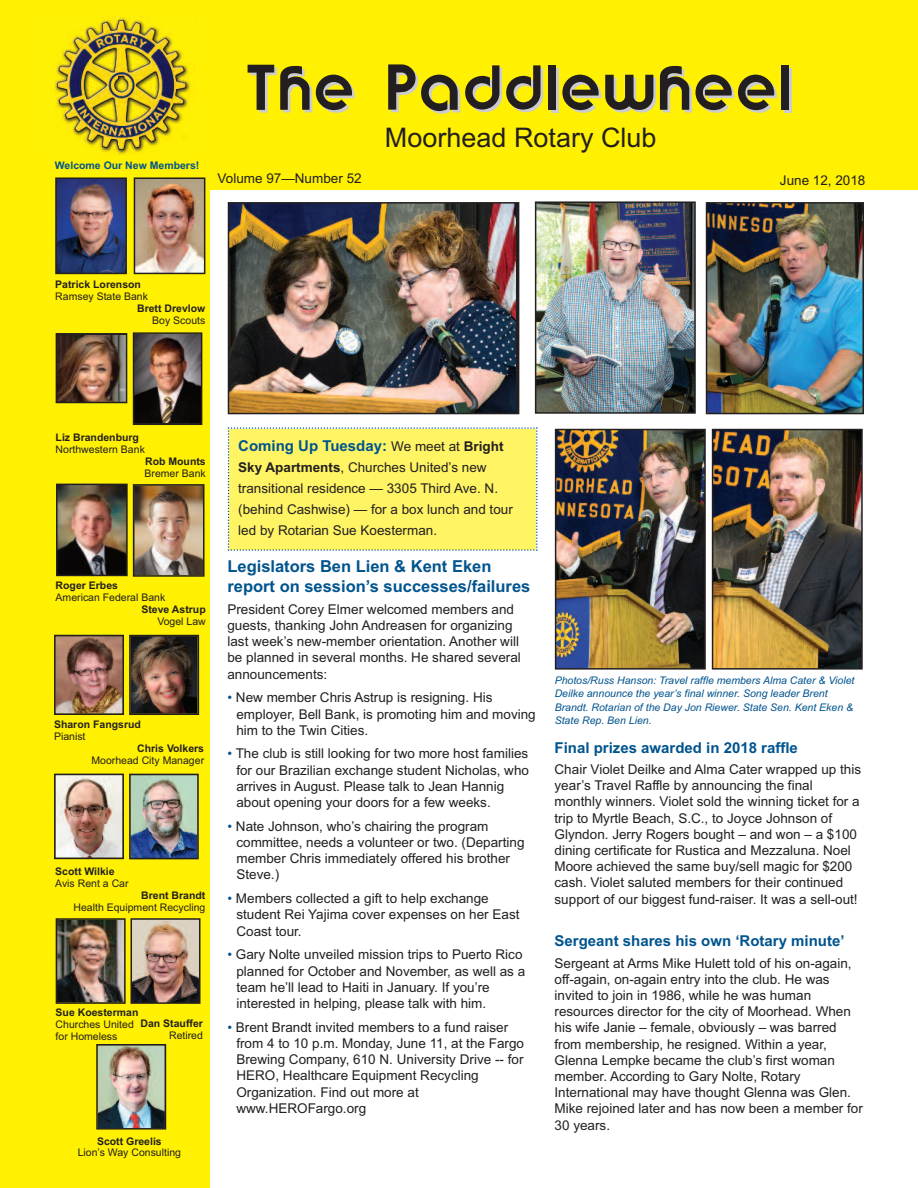
<style>
.page{position:relative;width:918px;height:1188px;background:#fff}
.page>*{position:absolute;margin:0;border:0;box-sizing:border-box;transform-origin:0 0}
.t1{font:54px "Brandish";letter-spacing:.05em;color:#231f20}
.t2{font:27px "Arial";color:#231f20}
.t3{font:700 16.5px/19.8px "Arial";color:#00548e}
.t4{font:700 15px "Arial";color:#00548e}
.t5{font:13.5px/16.2px "Arial";color:#231f20}
.t6{font:10.5px/12px "Arial";color:#231f20}
.t7{font:italic 10.5px/13.5px "Arial";color:#00548e}
.t8{font:700 10.5px "Arial";color:#231f20}
.t9{font:700 10.5px "Arial";color:#00548e}
.s1{font-weight:400;font-size:13.5px;color:#231f20}
.s2{font-size:13.5px;color:#231f20}
.s3{font-weight:700}
.s4{color:#00548e}
</style>
<div class="page">
<div style="left:0;top:0;width:210px;height:1188px;background:#fff101"></div>
<div style="left:0;top:0;width:918px;height:190px;background:#fff101"></div>
<img style="left:54px;top:16px;width:141px;height:139px">
<img style="left:58px;top:180px;width:66px;height:91px">
<div style="left:55px;top:177px;width:72px;height:97px;border:2px solid #231f20"></div>
<img style="left:59px;top:336px;width:65px;height:64px">
<div style="left:56px;top:333px;width:71px;height:70px;border:2px solid #231f20"></div>
<img style="left:137px;top:180px;width:65px;height:91px">
<div style="left:134px;top:177px;width:71px;height:97px;border:2px solid #231f20"></div>
<img style="left:136px;top:335px;width:63px;height:87px">
<div style="left:133px;top:332px;width:69px;height:93px;border:2px solid #231f20"></div>
<img style="left:59px;top:487px;width:66px;height:86px">
<div style="left:56px;top:484px;width:72px;height:92px;border:2px solid #231f20"></div>
<img style="left:136px;top:487px;width:66px;height:87px">
<div style="left:133px;top:484px;width:72px;height:93px;border:2px solid #231f20"></div>
<div style="left:228px;top:427px;width:310px;height:124px;background:#fff463"></div>
<img style="left:57px;top:638px;width:64px;height:74px">
<div style="left:54px;top:635px;width:70px;height:80px;border:2px solid #231f20"></div>
<img style="left:57px;top:777px;width:64px;height:79px">
<div style="left:54px;top:774px;width:70px;height:85px;border:2px solid #231f20"></div>
<img style="left:99px;top:1047px;width:64px;height:80px">
<div style="left:96px;top:1044px;width:70px;height:86px;border:2px solid #231f20"></div>
<img style="left:134px;top:921px;width:63px;height:80px">
<div style="left:131px;top:918px;width:69px;height:86px;border:2px solid #231f20"></div>
<img style="left:59px;top:921px;width:64px;height:80px">
<div style="left:56px;top:918px;width:70px;height:86px;border:2px solid #231f20"></div>
<img style="left:132px;top:638px;width:64px;height:74px">
<div style="left:129px;top:635px;width:70px;height:80px;border:2px solid #231f20"></div>
<img style="left:132px;top:777px;width:64px;height:79px">
<div style="left:129px;top:774px;width:70px;height:85px;border:2px solid #231f20"></div>
<img style="left:231px;top:205px;width:284px;height:206px">
<div style="left:228px;top:202px;width:291px;height:212px;border:2px solid #231f20"></div>
<img style="left:538px;top:204px;width:155px;height:207px">
<div style="left:535px;top:201px;width:161px;height:213px;border:2px solid #231f20"></div>
<img style="left:709px;top:205px;width:152px;height:206px">
<div style="left:706px;top:202px;width:158px;height:212px;border:2px solid #231f20"></div>
<img style="left:558px;top:432px;width:145px;height:235px">
<div style="left:555px;top:429px;width:151px;height:241px;border:2px solid #231f20"></div>
<img style="left:715px;top:432px;width:145px;height:235px">
<div style="left:712px;top:429px;width:151px;height:241px;border:2px solid #231f20"></div>
<p class="t9" style="left:55px;top:160px;width:146px">Welcome Our New Members!</p>
<h1 class="t1" style="left:245px;top:60px;width:548px">The Paddlewheel</h1>
<h2 class="t2" style="left:385px;top:122px;width:273px">Moorhead Rotary Club</h2>
<p class="t5" style="left:218px;top:170px;width:146px">Volume 97—Number 52</p>
<p class="t5" style="left:780px;top:173px;width:87px">June 12, 2018</p>
<p class="t8" style="left:55px;top:279px;width:87px">Patrick Lorenson</p>
<p class="t6" style="left:55px;top:291px;width:94px">Ramsey State Bank</p>
<p class="t8" style="left:137px;top:303px;width:70px">Brett Drevlow</p>
<p class="t6" style="left:152px;top:315px;width:55px">Boy Scouts</p>
<p class="t8" style="left:56px;top:431px;width:85px">Liz Brandenburg</p>
<p class="t6" style="left:56px;top:443px;width:91px">Northwestern Bank</p>
<p class="t8" style="left:145px;top:455px;width:62px">Rob Mounts</p>
<p class="t6" style="left:145px;top:467px;width:63px">Bremer Bank</p>
<p class="t8" style="left:56px;top:580px;width:64px">Roger Erbes</p>
<p class="t6" style="left:56px;top:592px;width:111px">American Federal Bank</p>
<p class="t8" style="left:141px;top:604px;width:66px">Steve Astrup</p>
<p class="t6" style="left:157px;top:616px;width:50px">Vogel Law</p>
<p class="t8" style="left:54px;top:718px;width:88px">Sharon Fangsrud</p>
<p class="t6" style="left:54px;top:731px;width:33px">Pianist</p>
<p class="t8" style="left:137px;top:742px;width:68px">Chris Volkers</p>
<p class="t6" style="left:92px;top:755px;width:114px">Moorhead City Manager</p>
<p class="t8" style="left:55px;top:866px;width:61px">Scott Wilkie</p>
<p class="t6" style="left:55px;top:878px;width:75px">Avis Rent a Car</p>
<p class="t8" style="left:141px;top:890px;width:66px">Brent Brandt</p>
<p class="t6" style="left:74px;top:902px;width:133px">Health Equipment Recycling</p>
<p class="t8" style="left:56px;top:1006px;width:84px">Sue Koesterman</p>
<p class="t6" style="left:56px;top:1018px;width:80px">Churches United for Homeless</p>
<p class="t8" style="left:141px;top:1018px;width:64px">Dan Stauffer</p>
<p class="t6" style="left:169px;top:1029px;width:35px">Retired</p>
<p class="t8" style="left:97px;top:1135px;width:66px">Scott Greelis</p>
<p class="t6" style="left:78px;top:1147px;width:105px">Lion’s Way Consulting</p>
<p class="t4" style="left:238px;top:437px;width:267px">Coming Up Tuesday: <span class="s1">We meet at</span> <span class="s2">Bright</span></p>
<p class="t5" style="left:238px;top:457px;width:276px;line-height:21px"><span class="s3">Sky Apartments</span>, Churches United’s new transitional residence — 3305 Third Ave. N. (behind Cashwise) — for a box lunch and tour led by Rotarian Sue Koesterman.</p>
<p class="t3" style="left:227px;top:556px;width:304px">Legislators Ben Lien &amp; Kent Eken report on session’s successes/failures</p>
<p class="t5" style="left:227px;top:601px;width:295px">President Corey Elmer welcomed members and guests, thanking John Andreasen for organizing last week’s new-member orientation. Another will be planned in several months. He shared several announcements:</p>
<p class="t5" style="left:236px;top:690px;width:301px;text-indent:-9px"><span class="s4">•</span> New member Chris Astrup is resigning. His employer, Bell Bank, is promoting him and moving him to the Twin Cities.</p>
<p class="t5" style="left:236px;top:746px;width:294px;text-indent:-9px"><span class="s4">•</span> The club is still looking for two more host families for our Brazilian exchange student Nicholas, who arrives in August. Please talk to Jean Hannig about opening your doors for a few weeks.</p>
<p class="t5" style="left:236px;top:818px;width:290px;text-indent:-9px"><span class="s4">•</span> Nate Johnson, who’s chairing the program committee, needs a volunteer or two. (Departing member Chris immediately offered his brother Steve.)</p>
<p class="t5" style="left:236px;top:890px;width:285px;text-indent:-9px"><span class="s4">•</span> Members collected a gift to help exchange student Rei Yajima cover expenses on her East<br>Coast tour.</p>
<p class="t5" style="left:236px;top:947px;width:290px;text-indent:-9px"><span class="s4">•</span> Gary Nolte unveiled mission trips to Puerto Rico planned for October and November, as well as a team he’ll lead to Haiti in January. If you’re interested in helping, please talk with him.</p>
<p class="t5" style="left:236px;top:1019px;width:289px;text-indent:-9px"><span class="s4">•</span> Brent Brandt invited members to a fund raiser from 4 to 10 p.m. Monday, June 11, at the Fargo Brewing Company, 610 N. University Drive -- for HERO, Healthcare Equipment Recycling Organization. Find out more at www.HEROFargo.org</p>
<p class="t7" style="left:555px;top:673px;width:301px">Photos/Russ Hanson: Travel raffle members Alma Cater &amp; Violet Deilke announce the year’s final winner. Song leader Brent Brandt. Rotarian of the Day Jon Riewer. State Sen. Kent Eken &amp; State Rep. Ben Lien.</p>
<p class="t4" style="left:555px;top:739px;width:245px">Final prizes awarded in 2018 raffle</p>
<p class="t5" style="left:555px;top:761px;width:308px">Chair Violet Deilke and Alma Cater wrapped up this year’s Travel Raffle by announcing the final monthly winners. Violet sold the winning ticket for a trip to Myrtle Beach, S.C., to Joyce Johnson of Glyndon. Jerry Rogers bought – and won – a $100 dining certificate for Rustica and Mezzaluna. Noel Moore achieved the same buy/sell magic for $200 cash. Violet saluted members for their continued support of our biggest fund-raiser. It was a sell-out!</p>
<p class="t4" style="left:555px;top:932px;width:292px">Sergeant shares his own ‘Rotary minute’</p>
<p class="t5" style="left:555px;top:955px;width:310px">Sergeant at Arms Mike Hulett told of his on-again, off-again, on-again entry into the club. He was invited to join in 1986, while he was human resources director for the city of Moorhead. When his wife Janie – female, obviously – was barred from membership, he resigned. Within a year, Glenna Lempke became the club’s first woman member. According to Gary Nolte, Rotary International may have thought Glenna was Glen.<br>Mike rejoined later and has now been a member for 30 years.</p>
</div>
